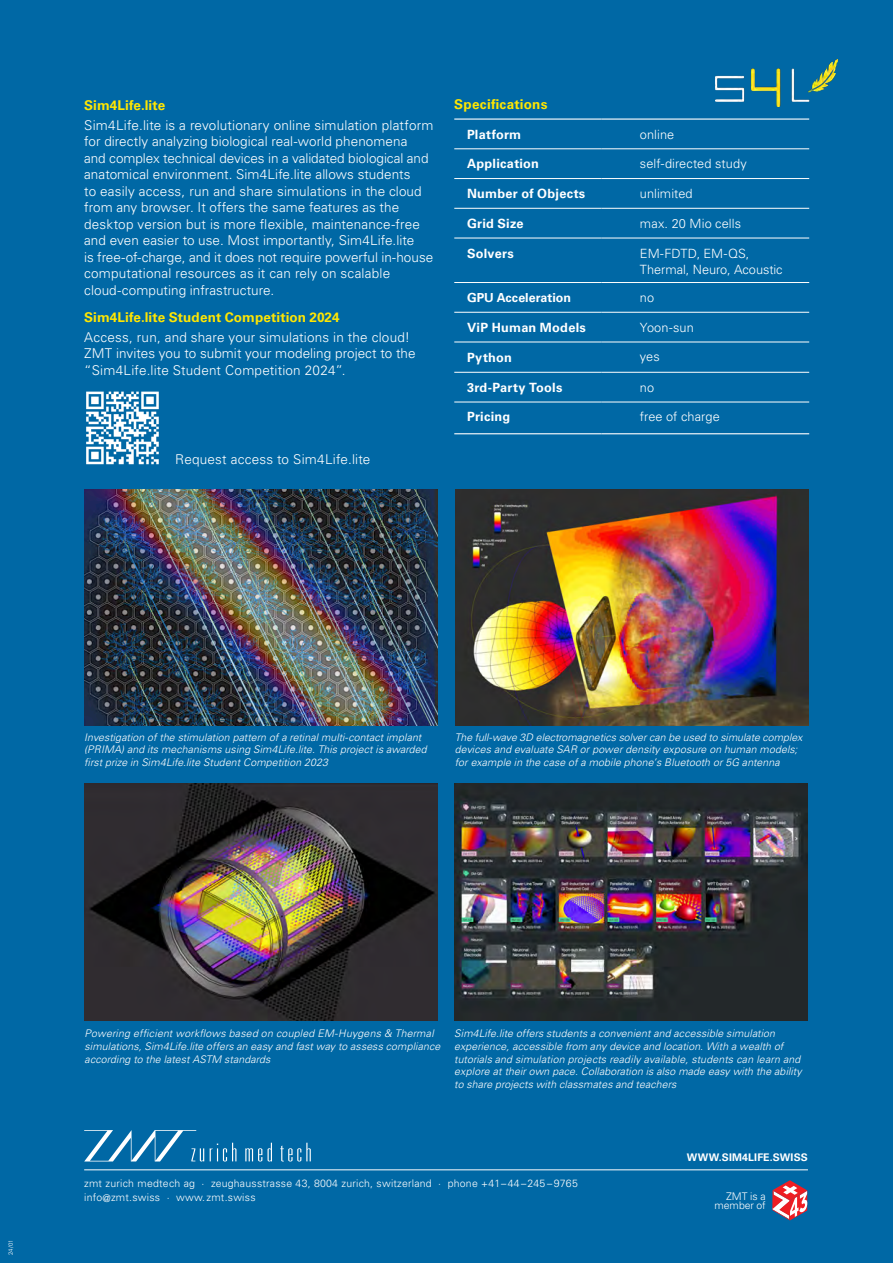
<style>
.page{position:relative;width:893px;height:1263px;background:#0068a5}
.page>*{position:absolute;margin:0;border:0;box-sizing:border-box;transform-origin:0 0}
.t1{font:300 13.5px/16.5px "Univers LT Pro 45";letter-spacing:.005em;color:#fff}
.t2{font:700 13.5px "Univers LT Pro 65";letter-spacing:.005em;color:#ffe601}
.t3{font:300 12.75px/16.5px "Univers LT Pro 45";letter-spacing:.005em;color:#fff}
.t4{font:700 12.75px "Univers LT Pro 65";letter-spacing:.02em;color:#fff}
.t5{font:700 12.45px "Univers LT Pro 65";color:#fff}
.t6{font:italic 300 10.5px/12.6px "Univers LT Pro 45";letter-spacing:.01em;color:#fff}
.t7{font:300 10.5px/13.5px "Univers LT Pro 45";letter-spacing:.02em;color:#fff}
.t8{font:700 10.5px "Univers LT Pro 65";letter-spacing:.015em;color:#fff}
.t9{font:300 10.5px/9.8px "Univers LT Pro 45";letter-spacing:-.01em;color:#fff;text-align:right}
.t10{font:300 6px "Univers LT Pro 45";color:#fff}
</style>
<div class="page">
<img style="left:84px;top:489px;width:353px;height:237px">
<img style="left:716px;top:60px;width:121px;height:47px">
<img style="left:85px;top:784px;width:353px;height:237px">
<img style="left:454px;top:784px;width:353px;height:237px">
<img style="left:456px;top:489px;width:353px;height:237px">
<svg style="left:86px;top:392px;width:73px;height:72px"></svg>
<svg style="left:772px;top:1180px;width:35px;height:40px"></svg>
<hr style="left:84px;top:1169px;width:724px;height:1px;background:#fff">
<svg style="left:84px;top:1130px;width:227px;height:31px"></svg>
<hr style="left:454px;top:149px;width:148px;height:1px;background:#fff">
<hr style="left:602px;top:149px;width:207px;height:1px;background:#fff">
<hr style="left:454px;top:178px;width:148px;height:1px;background:#fff">
<hr style="left:602px;top:178px;width:207px;height:1px;background:#fff">
<hr style="left:454px;top:208px;width:148px;height:1px;background:#fff">
<hr style="left:602px;top:208px;width:207px;height:1px;background:#fff">
<hr style="left:454px;top:238px;width:148px;height:1px;background:#fff">
<hr style="left:602px;top:238px;width:207px;height:1px;background:#fff">
<hr style="left:454px;top:282px;width:148px;height:1px;background:#fff">
<hr style="left:602px;top:282px;width:207px;height:1px;background:#fff">
<hr style="left:454px;top:312px;width:148px;height:1px;background:#fff">
<hr style="left:602px;top:312px;width:207px;height:1px;background:#fff">
<hr style="left:454px;top:342px;width:148px;height:1px;background:#fff">
<hr style="left:602px;top:342px;width:207px;height:1px;background:#fff">
<hr style="left:454px;top:372px;width:148px;height:1px;background:#fff">
<hr style="left:602px;top:372px;width:207px;height:1px;background:#fff">
<hr style="left:454px;top:402px;width:148px;height:1px;background:#fff">
<hr style="left:602px;top:402px;width:207px;height:1px;background:#fff">
<hr style="left:454px;top:433px;width:148px;height:1px;background:#fff">
<hr style="left:602px;top:433px;width:207px;height:1px;background:#fff">
<hr style="left:454px;top:118px;width:148px;height:2px;background:#fff">
<hr style="left:602px;top:118px;width:207px;height:2px;background:#fff">
<p class="t2" style="left:84px;top:97px;width:83px">Sim4Life.lite</p>
<p class="t1" style="left:84px;top:117px;width:351px">Sim4Life.lite is a revolutionary online simulation platform for directly analyzing biological real-world phenomena<br>and complex technical devices in a validated biological and anatomical environment. Sim4Life.lite allows students<br>to easily access, run and share simulations in the cloud from any browser. It offers the same features as the desktop version but is more flexible, maintenance-free and even easier to use. Most importantly, Sim4Life.lite<br>is free-of-charge, and it does not require powerful in-house computational resources as it can rely on scalable cloud-computing infrastructure.</p>
<p class="t1" style="left:84px;top:329px;width:333px">Access, run, and share your simulations in the cloud!<br>ZMT invites you to submit your modeling project to the “Sim4Life.lite Student Competition 2024”.</p>
<p class="t2" style="left:84px;top:309px;width:257px">Sim4Life.lite Student Competition 2024</p>
<p class="t1" style="left:175px;top:451px;width:197px">Request access to Sim4Life.lite</p>
<p class="t2" style="left:454px;top:97px;width:95px">Specifications</p>
<p class="t4" style="left:467px;top:126px;width:56px">Platform</p>
<p class="t3" style="left:640px;top:126px;width:36px">online</p>
<p class="t4" style="left:467px;top:156px;width:74px">Application</p>
<p class="t3" style="left:640px;top:155px;width:108px">self-directed study</p>
<p class="t4" style="left:467px;top:186px;width:120px">Number of Objects</p>
<p class="t3" style="left:640px;top:185px;width:54px">unlimited</p>
<p class="t4" style="left:467px;top:216px;width:58px">Grid Size</p>
<p class="t3" style="left:640px;top:215px;width:103px">max. 20 Mio cells</p>
<p class="t4" style="left:467px;top:245px;width:48px">Solvers</p>
<p class="t3" style="left:640px;top:245px;width:144px">EM-FDTD, EM-QS,<br>Thermal, Neuro, Acoustic</p>
<p class="t5" style="left:467px;top:290px;width:105px">GPU Acceleration</p>
<p class="t3" style="left:640px;top:289px;width:16px">no</p>
<p class="t4" style="left:467px;top:320px;width:120px">ViP Human Models</p>
<p class="t3" style="left:640px;top:319px;width:55px">Yoon-sun</p>
<p class="t4" style="left:467px;top:350px;width:46px">Python</p>
<p class="t3" style="left:640px;top:349px;width:21px">yes</p>
<p class="t4" style="left:467px;top:380px;width:97px">3rd-Party Tools</p>
<p class="t3" style="left:640px;top:379px;width:16px">no</p>
<p class="t4" style="left:467px;top:409px;width:45px">Pricing</p>
<p class="t3" style="left:640px;top:409px;width:81px">free of charge</p>
<p class="t6" style="left:84px;top:731px;width:344px">Investigation of the stimulation pattern of a retinal multi-contact implant (PRIMA) and its mechanisms using Sim4Life.lite. This project is awarded first prize in Sim4Life.lite Student Competition 2023</p>
<p class="t6" style="left:455px;top:731px;width:349px">The full-wave 3D electromagnetics solver can be used to simulate complex devices and evaluate SAR or power density exposure on human models; for example in the case of a mobile phone’s Bluetooth or 5G antenna</p>
<p class="t10" style="left:7px;top:1255px;width:17px;rotate:-90deg">24/01</p>
<p class="t6" style="left:85px;top:1027px;width:357px">Powering efficient workflows based on coupled EM-Huygens &amp; Thermal simulations, Sim4Life.lite offers an easy and fast way to assess compliance according to the latest ASTM standards</p>
<p class="t6" style="left:454px;top:1027px;width:349px">Sim4Life.lite offers students a convenient and accessible simulation experience, accessible from any device and location. With a wealth of tutorials and simulation projects readily available, students can learn and explore at their own pace. Collaboration is also made easy with the ability to share projects with classmates and teachers</p>
<p class="t7" style="left:84px;top:1177px;width:495px">zmt zurich medtech ag · zeughausstrasse 43, 8004 zurich, switzerland · phone +41– 44–245 –9765 info@zmt.swiss · www.zmt.swiss</p>
<p class="t8" style="left:687px;top:1151px;width:123px">WWW.SIM4LIFE.SWISS</p>
<p class="t9" style="left:715px;top:1191px;width:53px">ZMT is a member of</p>
</div>
